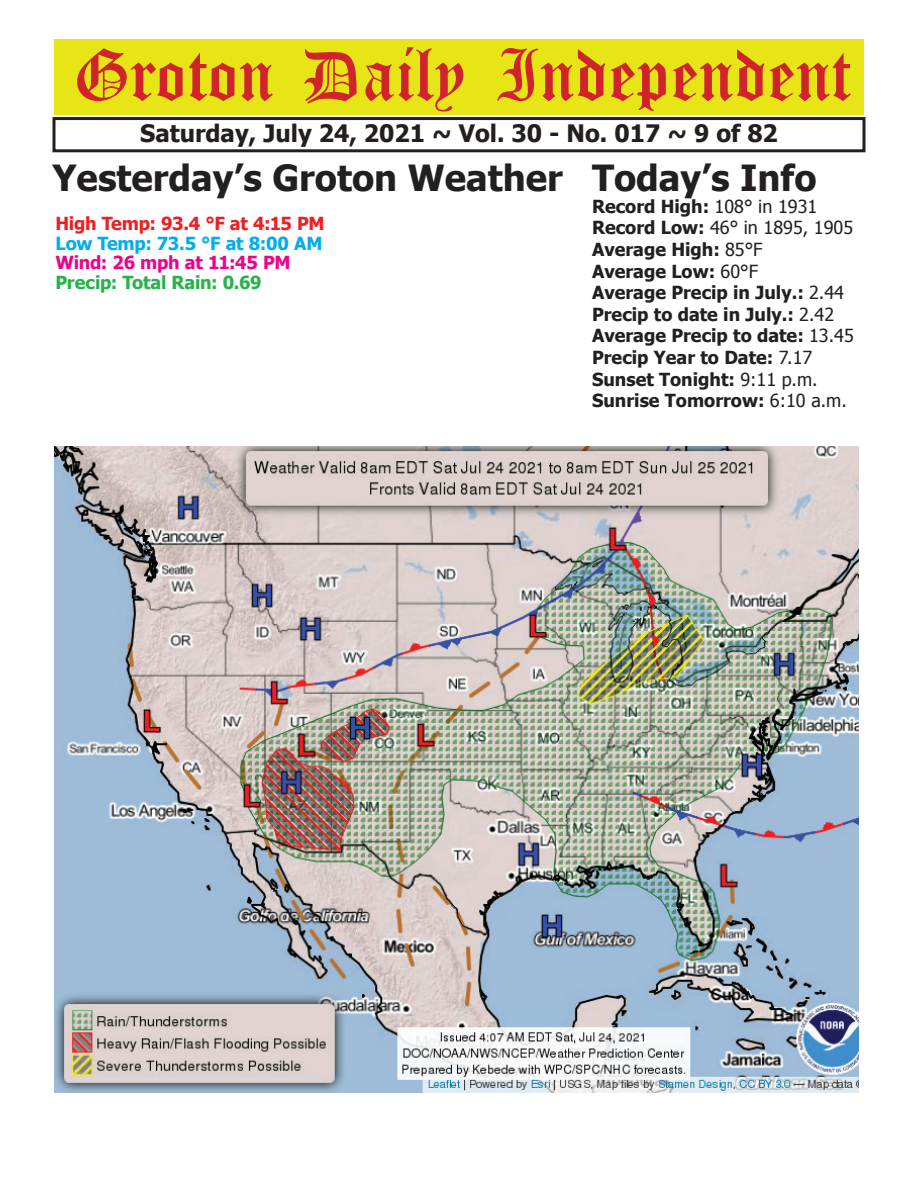
<style>
.page{position:relative;width:918px;height:1188px;background:#fff}
.page>*{position:absolute;margin:0;border:0;box-sizing:border-box;transform-origin:0 0}
.t1{font:54px "Old English Five";color:#d1232a}
.t2{font:700 36px "Tahoma";color:#231f20}
.t3{font:700 24px "Tahoma";color:#231f20}
.t4{font:700 18px/21.6px "Tahoma";color:#231f20}
.t5{font:700 18px "Tahoma";letter-spacing:-.02em;color:#ee1f23}
.t6{font:700 18px "Tahoma";letter-spacing:-.015em;color:#00aeef}
.t7{font:700 18px "Tahoma";letter-spacing:-.015em;color:#28b24b}
.t8{font:700 18px "Tahoma";letter-spacing:-.015em;color:#ed028c}
.s1{font-weight:400}
</style>
<div class="page">
<div style="left:52px;top:117px;width:814px;height:35px;border:3px solid #231f20"></div>
<div style="left:54px;top:40px;width:810px;height:75px;background:#e7e515"></div>
<img style="left:54px;top:446px;width:804px;height:646px">
<h1 class="t1" style="left:73px;top:50px;width:779px">Groton Daily Independent</h1>
<h3 class="t3" style="left:140px;top:116px;width:639px">Saturday, July 24, 2021 ~ Vol. 30 - No. 017 ~ 9 of 82</h3>
<h2 class="t2" style="left:52px;top:153px;width:512px">Yesterday’s Groton Weather</h2>
<p class="t5" style="left:56px;top:211px;width:271px">High Temp: 93.4 °F at 4:15 PM</p>
<p class="t6" style="left:56px;top:231px;width:268px">Low Temp: 73.5 °F at 8:00 AM</p>
<p class="t8" style="left:56px;top:250px;width:237px">Wind: 26 mph at 11:45 PM</p>
<p class="t7" style="left:56px;top:270px;width:208px">Precip: Total Rain: 0.69</p>
<h2 class="t2" style="left:592px;top:153px;width:226px">Today’s Info</h2>
<p class="t4" style="left:592px;top:194px;width:263px">Record High: <span class="s1">108° in 1931<br></span>Record Low: <span class="s1">46° in 1895, 1905<br></span>Average High: <span class="s1">85°F<br></span>Average Low: <span class="s1">60°F<br></span>Average Precip in July.: <span class="s1">2.44<br></span>Precip to date in July.: <span class="s1">2.42<br></span>Average Precip to date: <span class="s1">13.45<br></span>Precip Year to Date: <span class="s1">7.17<br></span>Sunset Tonight: <span class="s1">9:11 p.m.<br></span>Sunrise Tomorrow: <span class="s1">6:10 a.m.</span></p>
</div>
